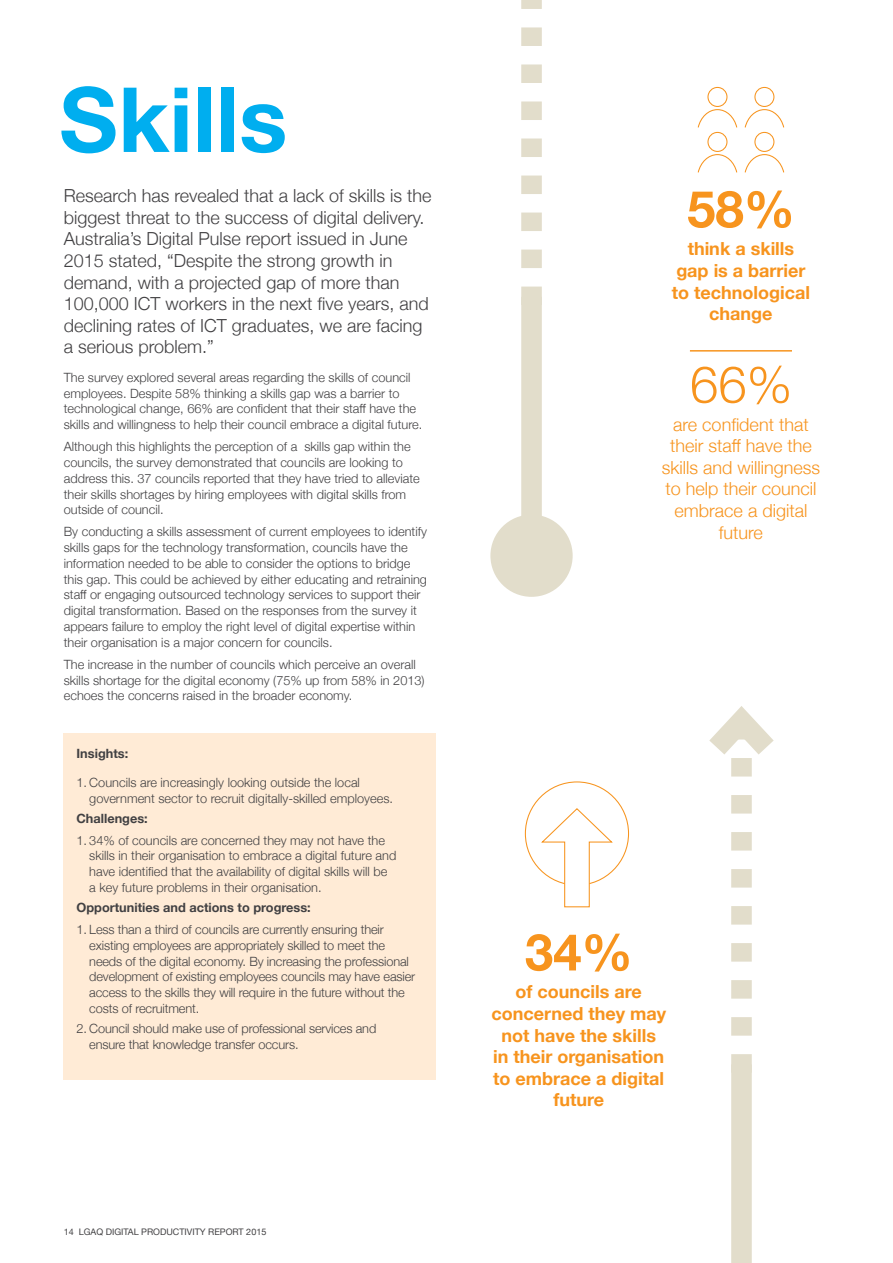
<style>
.page{position:relative;width:893px;height:1263px;background:#fff}
.page>*{position:absolute;margin:0;border:0;box-sizing:border-box;transform-origin:0 0}
.t1{font:700 90px "Helvetica Neue";color:#00aeef}
.t2{font:700 51px "Helvetica Neue";color:#f7941e}
.t3{font:300 51px "Helvetica Neue";color:#f7941e}
.t4{font:300 18px/21.6px "Helvetica Neue";color:#414042}
.t5{font:700 18px/21.6px "Helvetica Neue";color:#f7941e;text-align:center}
.t6{font:300 18px/21.6px "Helvetica Neue";color:#f7941e;text-align:center}
.t7{font:300 12.75px/15.8px "Helvetica Neue";color:#414042}
.t8{font:700 12.75px "Helvetica Neue";color:#414042}
.t9{font:9px "Helvetica Neue";color:#414042}
</style>
<div class="page">
<div style="left:64px;top:733px;width:372px;height:347px;background:#ffebd6"></div>
<hr style="left:690px;top:350px;width:102px;height:2px;background:#f7941e">
<svg style="left:541px;top:808px;width:73px;height:100px"></svg>
<div style="left:707px;top:87px;width:20px;height:20px;border:1px solid #f7941e;border-radius:50%"></div>
<svg style="left:697px;top:109px;width:41px;height:19px"></svg>
<div style="left:754px;top:87px;width:20px;height:20px;border:1px solid #f7941e;border-radius:50%"></div>
<svg style="left:744px;top:109px;width:41px;height:19px"></svg>
<div style="left:707px;top:132px;width:20px;height:20px;border:1px solid #f7941e;border-radius:50%"></div>
<svg style="left:697px;top:154px;width:41px;height:19px"></svg>
<div style="left:754px;top:132px;width:20px;height:20px;border:1px solid #f7941e;border-radius:50%"></div>
<svg style="left:744px;top:154px;width:41px;height:19px"></svg>
<svg style="left:521px;top:0;width:21px;height:297px"></svg>
<svg style="left:709px;top:706px;width:65px;height:358px"></svg>
<div style="left:521px;top:297px;width:21px;height:259px;background:#e2ddcb"></div>
<div style="left:490px;top:515px;width:83px;height:82px;background:#e2ddcb;border-radius:50%"></div>
<div style="left:731px;top:1064px;width:21px;height:199px;background:#e2ddcb"></div>
<h1 class="t1" style="left:59px;top:49px;width:230px">Skills</h1>
<p class="t4" style="left:64px;top:184px;width:369px">Research has revealed that a lack of skills is the biggest threat to the success of digital delivery.<br>Australia’s Digital Pulse report issued in June 2015 stated, “Despite the strong growth in demand, with a projected gap of more than 100,000 ICT workers in the next five years, and declining rates of ICT graduates, we are facing a serious problem.”</p>
<p class="t7" style="left:64px;top:369px;width:360px">The survey explored several areas regarding the skills of council employees. Despite 58% thinking a skills gap was a barrier to technological change, 66% are confident that their staff have the skills and willingness to help their council embrace a digital future.</p>
<p class="t7" style="left:64px;top:438px;width:357px">Although this highlights the perception of a skills gap within the councils, the survey demonstrated that councils are looking to address this. 37 councils reported that they have tried to alleviate their skills shortages by hiring employees with digital skills from outside of council.</p>
<p class="t7" style="left:64px;top:523px;width:365px">By conducting a skills assessment of current employees to identify skills gaps for the technology transformation, councils have the information needed to be able to consider the options to bridge this gap. This could be achieved by either educating and retraining staff or engaging outsourced technology services to support their digital transformation. Based on the responses from the survey it appears failure to employ the right level of digital expertise within their organisation is a major concern for councils.</p>
<p class="t7" style="left:64px;top:656px;width:362px">The increase in the number of councils which perceive an overall skills shortage for the digital economy (75% up from 58% in 2013) echoes the concerns raised in the broader economy.</p>
<p class="t8" style="left:77px;top:744px;width:53px">Insights:</p>
<p class="t7" style="left:89px;top:774px;width:305px;text-indent:-13px">1. Councils are increasingly looking outside the local government sector to recruit digitally-skilled employees.</p>
<p class="t8" style="left:77px;top:808px;width:73px">Challenges:</p>
<p class="t7" style="left:89px;top:831px;width:309px;text-indent:-13px">1. 34% of councils are concerned they may not have the skills in their organisation to embrace a digital future and have identified that the availability of digital skills will be a key future problems in their organisation.</p>
<p class="t8" style="left:77px;top:897px;width:236px">Opportunities and actions to progress:</p>
<p class="t7" style="left:89px;top:921px;width:327px;text-indent:-13px">1. Less than a third of councils are currently ensuring their existing employees are appropriately skilled to meet the needs of the digital economy. By increasing the professional development of existing employees councils may have easier access to the skills they will require in the future without the costs of recruitment.</p>
<p class="t7" style="left:89px;top:1020px;width:289px;text-indent:-13px">2. Council should make use of professional services and ensure that knowledge transfer occurs.</p>
<p class="t9" style="left:64px;top:1226px;width:204px">14 LGAQ DIGITAL PRODUCTIVITY REPORT 2015</p>
<h2 class="t2" style="left:687px;top:169px;width:109px">58%</h2>
<h3 class="t5" style="left:672px;top:239px;width:140px">think a skills gap is a barrier to technological change</h3>
<h2 class="t3" style="left:690px;top:343px;width:104px">66%</h2>
<h3 class="t6" style="left:662px;top:412px;width:160px">are confident that their staff have the skills and willingness to help their council embrace a digital future</h3>
<h2 class="t2" style="left:525px;top:912px;width:109px">34%</h2>
<h3 class="t5" style="left:491px;top:982px;width:176px">of councils are concerned they may not have the skills<br>in their organisation to embrace a digital future</h3>
</div>
